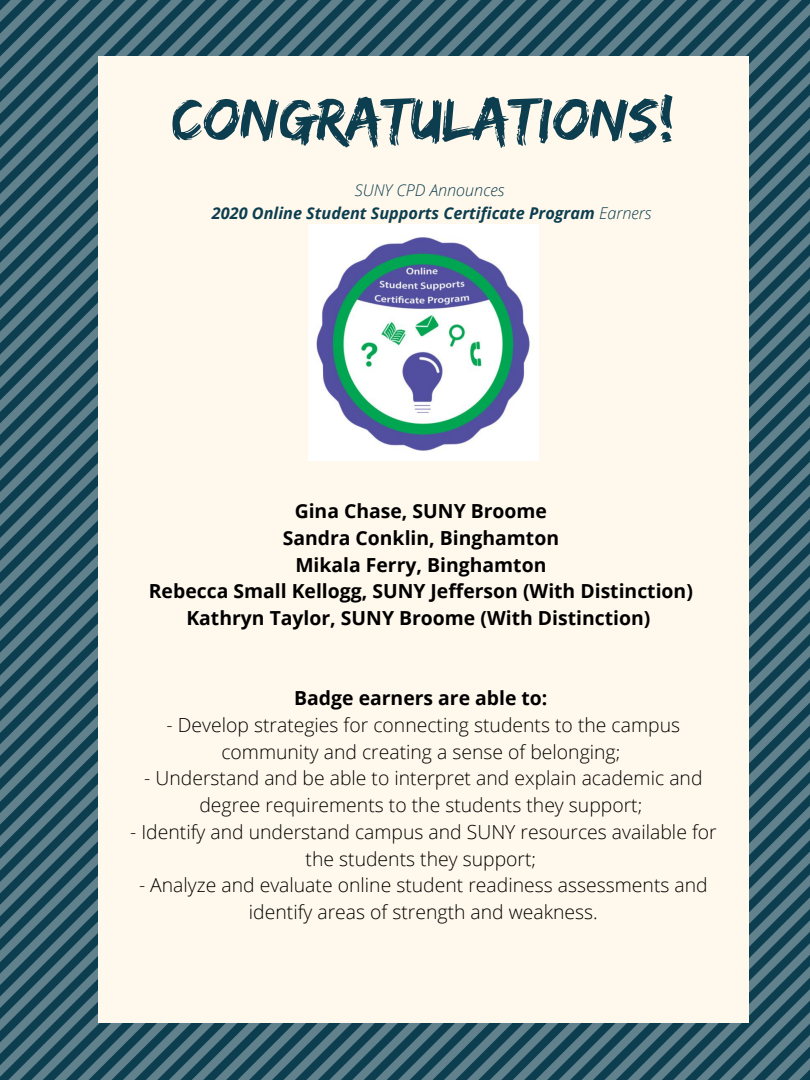
<style>
.page{position:relative;width:810px;height:1080px;background:#fff}
.page>*{position:absolute;margin:0;border:0;box-sizing:border-box;transform-origin:0 0}
.t1{font:61.69px "Edo";color:#0d3e4f}
.t2{font:300 19.38px/26.8px "Open Sans";color:#000;text-align:center}
.t3{font:700 19.38px "Open Sans";color:#000}
.t4{font:italic 700 16.25px "Open Sans";color:#0d3e4f}
.t5{font:italic 300 16.25px "Open Sans";color:#0d3e4f}
.s1{font-weight:300}
</style>
<div class="page">
<img style="left:0;top:0;width:810px;height:1080px">
<div style="left:99px;top:57px;width:649px;height:966px;background:#fff9ed"></div>
<img style="left:308px;top:225px;width:231px;height:235px">
<p class="t1" style="left:172px;top:83px;width:504px">CONGRATULATIONS!</p>
<p class="t5" style="left:355px;top:179px;width:151px">SUNY CPD Announces</p>
<p class="t4" style="left:212px;top:201px;width:441px">2020 Online Student Supports Certificate Program <span class="s1">Earners</span></p>
<p class="t3" style="left:295px;top:498px;width:254px">Gina Chase, SUNY Broome</p>
<p class="t3" style="left:283px;top:524px;width:278px">Sandra Conklin, Binghamton</p>
<p class="t3" style="left:295px;top:551px;width:253px">Mikala Ferry, Binghamton</p>
<p class="t3" style="left:149px;top:578px;width:546px">Rebecca Small Kellogg, SUNY Jefferson (With Distinction)</p>
<p class="t3" style="left:186px;top:604px;width:465px">Kathryn Taylor, SUNY Broome (With Distinction)</p>
<p class="t3" style="left:294px;top:685px;width:255px">Badge earners are able to:</p>
<p class="t2" style="left:167px;top:711px;width:515px">- Develop strategies for connecting students to the campus community and creating a sense of belonging;</p>
<p class="t2" style="left:144px;top:765px;width:560px">- Understand and be able to interpret and explain academic and degree requirements to the students they support;</p>
<p class="t2" style="left:130px;top:818px;width:588px">- Identify and understand campus and SUNY resources available for the students they support;</p>
<p class="t2" style="left:139px;top:871px;width:570px">- Analyze and evaluate online student readiness assessments and identify areas of strength and weakness.</p>
</div>
